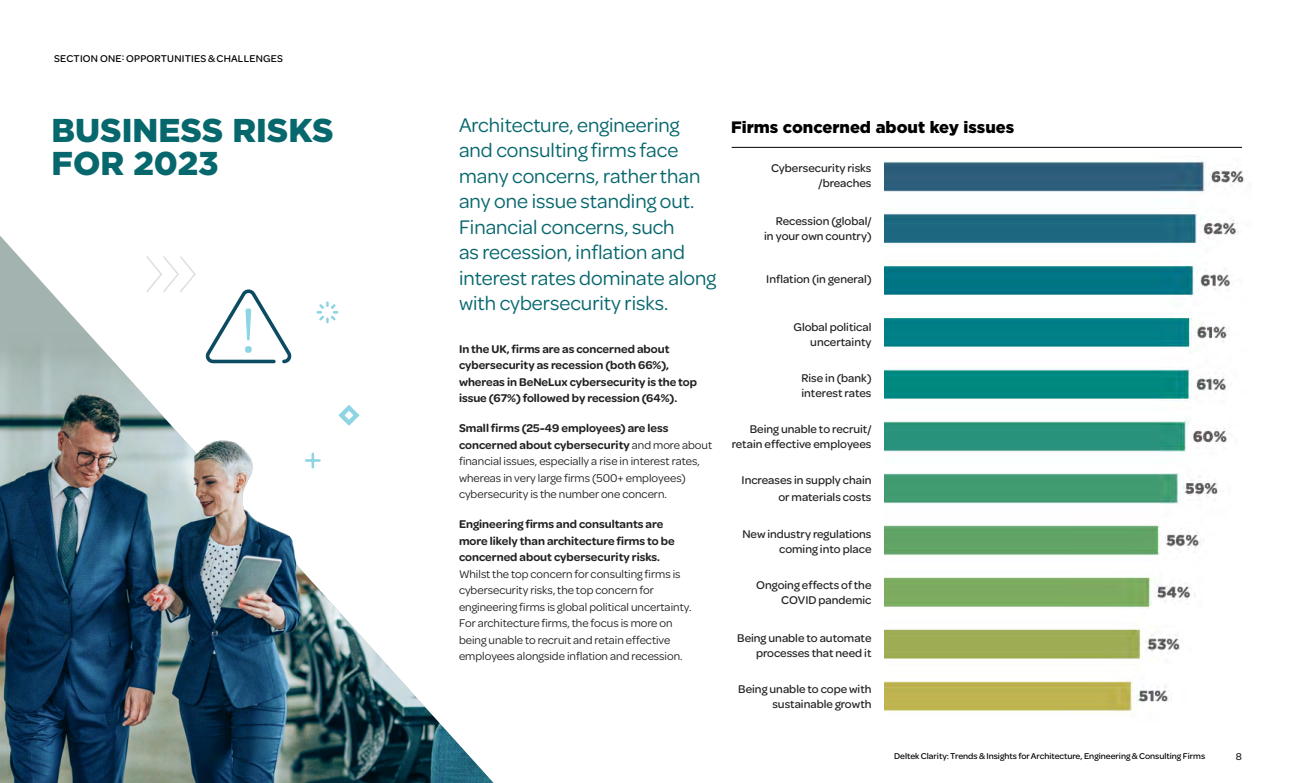
<style>
.page{position:relative;width:1296px;height:783px;background:#fff}
.page>*{position:absolute;margin:0;border:0;box-sizing:border-box;transform-origin:0 0}
.t1{font:900 33px/33px "Gotham";color:#06676d}
.t2{font:21px/25.5px "Omnes";color:#06676d}
.t3{font:900 16.5px "Gotham";color:#000}
.t4{font:12px/16.5px "Omnes";color:#232222}
.t5{font:500 12px/15px "Omnes";color:#232222;text-align:right}
.t6{font:600 12px/16.5px "Omnes";color:#232222}
.t7{font:500 10.5px "Omnes";letter-spacing:.02em;color:#000}
.t8{font:500 10.5px "Omnes";color:#232222}
.t9{font:500 9px "Omnes";color:#000}
.s1{font-weight:600}
</style>
<div class="page">
<hr style="left:732px;top:147px;width:510px;height:1px;background:#000">
<img style="left:884px;top:160px;width:361px;height:551px">
<svg style="left:0;top:236px;width:339px;height:97px"></svg>
<img style="left:0;top:333px;width:494px;height:450px">
<p class="t7" style="left:54px;top:51px;width:230px">SECTION ONE: OPPORTUNITIES &amp; CHALLENGES</p>
<h2 class="t2" style="left:459px;top:111px;width:259px">Architecture, engineering and consulting firms face many concerns, rather than any one issue standing out.<br>Financial concerns, such<br>as recession, inflation and interest rates dominate along with cybersecurity risks.</h2>
<p class="t6" style="left:459px;top:340px;width:240px">In the UK, firms are as concerned about cybersecurity as recession (both 66%), whereas in BeNeLux cybersecurity is the top issue (67%) followed by recession (64%).</p>
<p class="t4" style="left:459px;top:419px;width:255px"><span class="s1">Small firms (25-49 employees) are less concerned about cybersecurity</span> and more about financial issues, especially a rise in interest rates, whereas in very large firms (500+ employees) cybersecurity is the number one concern.</p>
<p class="t6" style="left:459px;top:515px;width:217px">Engineering firms and consultants are more likely than architecture firms to be concerned about cybersecurity risks.</p>
<p class="t4" style="left:459px;top:565px;width:234px">Whilst the top concern for consulting firms is cybersecurity risks, the top concern for engineering firms is global political uncertainty.<br>For architecture firms, the focus is more on being unable to recruit and retain effective employees alongside inflation and recession.</p>
<h1 class="t1" style="left:52px;top:114px;width:283px">BUSINESS RISKS<br>FOR 2023</h1>
<h3 class="t3" style="left:731px;top:116px;width:285px">Firms concerned about key issues</h3>
<p class="t5" style="left:771px;top:160px;width:102px">Cybersecurity risks /breaches</p>
<p class="t5" style="left:764px;top:212px;width:109px">Recession (global/ in your own country)</p>
<p class="t5" style="left:766px;top:271px;width:107px">Inflation (in general)</p>
<p class="t5" style="left:794px;top:319px;width:80px">Global political uncertainty</p>
<p class="t5" style="left:801px;top:370px;width:72px;text-align:left">Rise in (bank) interest rates</p>
<p class="t5" style="left:732px;top:421px;width:141px">Being unable to recruit/ retain effective employees</p>
<p class="t5" style="left:742px;top:471px;width:131px;line-height:16.5px">Increases in supply chain or materials costs</p>
<p class="t5" style="left:742px;top:526px;width:131px">New industry regulations coming into place</p>
<p class="t5" style="left:756px;top:577px;width:117px">Ongoing effects of the<br>COVID pandemic</p>
<p class="t5" style="left:737px;top:629px;width:136px">Being unable to automate processes that need it</p>
<p class="t5" style="left:738px;top:680px;width:135px">Being unable to cope with sustainable growth</p>
<p class="t9" style="left:894px;top:750px;width:313px">Deltek Clarity: Trends &amp; Insights for Architecture, Engineering &amp; Consulting Firms</p>
<p class="t8" style="left:1236px;top:749px;width:8px">8</p>
</div>
